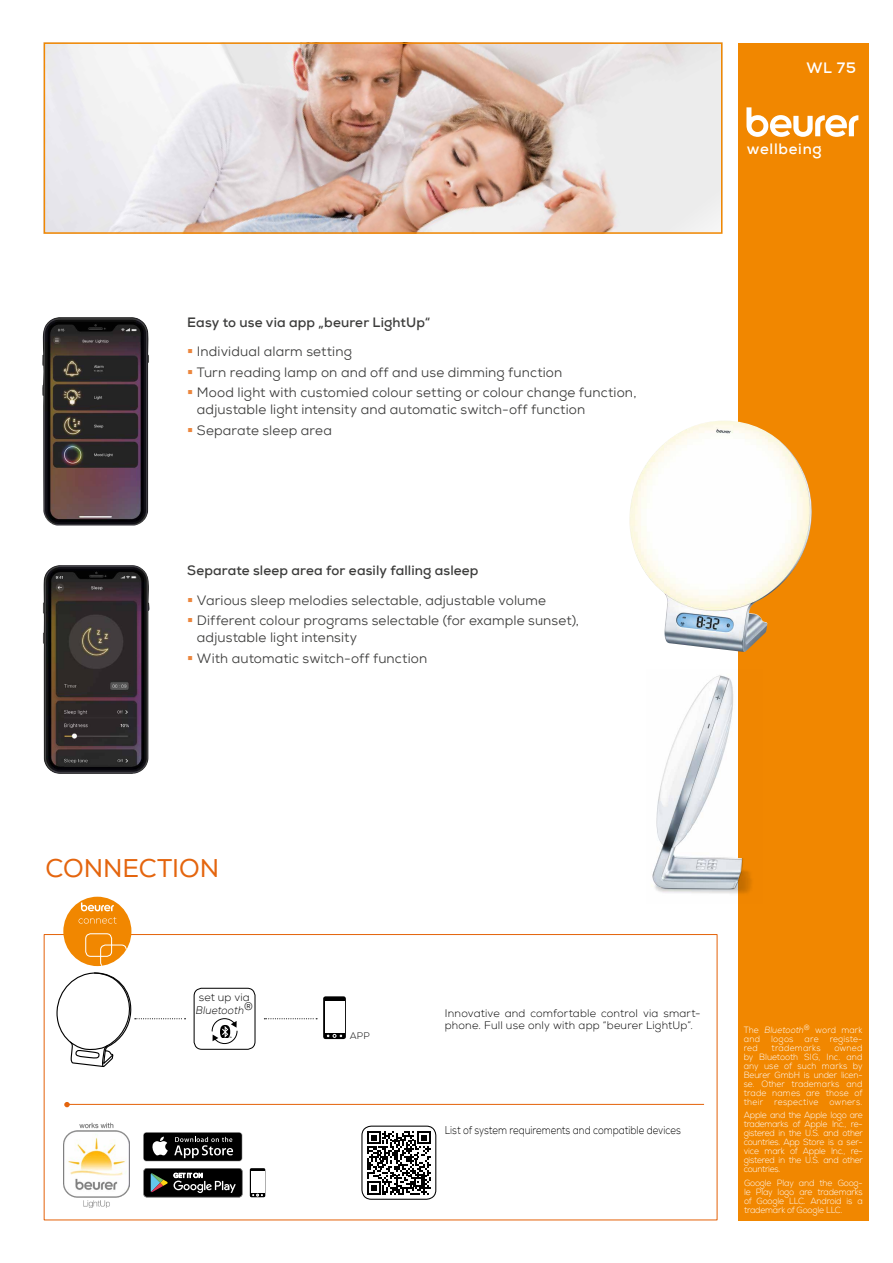
<style>
.page{position:relative;width:893px;height:1263px;background:#fff}
.page>*{position:absolute;margin:0;border:0;box-sizing:border-box;transform-origin:0 0}
.t1{font:25.5px "Nexa";color:#e4650e}
.t2{font:700 15px "Nexa";letter-spacing:.05em;color:#fff}
.t3{font:13.5px/16.5px "Nexa";letter-spacing:.01em;color:#3c3c3b}
.t4{font:700 13.5px "Nexa";letter-spacing:.01em;color:#3c3c3b}
.t5{font:300 11.25px "Nexa";color:#000;scale:.85 1}
.t6{font:300 10.95px/11.6px "Nexa";letter-spacing:.015em;color:#000}
.t7{font:300 9.45px "Nexa";color:#000}
.t8{font:300 9px/9px "Nexa";letter-spacing:-.015em;color:#fff;text-align:justify;scale:.94 1}
.t9{font:300 9px "Nexa";letter-spacing:.03em;color:#fff;scale:.94 1}
.s1{color:#eb863e}
.s2{font-style:italic}
</style>
<div class="page">
<div style="left:738px;top:43px;width:131px;height:1177px;background:#f18700"></div>
<svg style="left:746px;top:107px;width:112px;height:30px"></svg>
<img style="left:47px;top:45px;width:672px;height:186px">
<div style="left:44px;top:42px;width:678px;height:192px;border:2px solid #f18700"></div>
<img style="left:629px;top:421px;width:183px;height:231px">
<svg style="left:250px;top:1168px;width:15px;height:29px"></svg>
<div style="left:251px;top:1172px;width:13px;height:21px;background:#fff"></div>
<svg style="left:253px;top:1194px;width:9px;height:2px"></svg>
<hr style="left:67px;top:1104px;width:637px;height:1px;background:#e4650e">
<svg style="left:64px;top:1102px;width:6px;height:5px"></svg>
<svg style="left:264px;top:1018px;width:53px;height:1px"></svg>
<div style="left:63px;top:897px;width:68px;height:69px;background:#f18700;border-radius:50%"></div>
<div style="left:85px;top:933px;width:27px;height:24px;border:1px solid #fff;border-radius:5px"></div>
<svg style="left:81px;top:902px;width:33px;height:9px"></svg>
<svg style="left:79px;top:917px;width:38px;height:7px"></svg>
<svg style="left:323px;top:996px;width:23px;height:43px"></svg>
<div style="left:325px;top:1002px;width:19px;height:31px;background:#fff"></div>
<svg style="left:327px;top:1034px;width:15px;height:3px"></svg>
<div style="left:194px;top:988px;width:62px;height:62px;border:1px solid #000;border-radius:8px"></div>
<svg style="left:211px;top:1018px;width:27px;height:26px"></svg>
<svg style="left:143px;top:1168px;width:100px;height:29px;background:#2e302e"></svg>
<svg style="left:143px;top:1132px;width:100px;height:29px"></svg>
<div style="left:144px;top:1133px;width:98px;height:28px;background:#000;border-radius:3px"></div>
<svg style="left:152px;top:1136px;width:16px;height:19px"></svg>
<svg style="left:174px;top:1137px;width:59px;height:21px"></svg>
<svg style="left:56px;top:944px;width:130px;height:123px"></svg>
<img style="left:651px;top:675px;width:101px;height:219px">
<img style="left:652px;top:676px;width:90px;height:212px">
<img style="left:42px;top:317px;width:107px;height:208px">
<div style="left:361px;top:1125px;width:75px;height:75px;border:1px solid #000;border-radius:9px"></div>
<svg style="left:367px;top:1131px;width:64px;height:64px"></svg>
<img style="left:63px;top:1122px;width:67px;height:85px">
<img style="left:43px;top:565px;width:107px;height:209px">
<h3 class="t4" style="left:187px;top:313px;width:245px">Easy to use via app „beurer LightUp“</h3>
<h3 class="t3" style="left:187px;top:343px;width:166px"><span class="s1">▪</span> Individual alarm setting</h3>
<h3 class="t3" style="left:187px;top:364px;width:377px"><span class="s1">▪</span> Turn reading lamp on and off and use dimming function</h3>
<h3 class="t3" style="left:197px;top:385px;width:441px;text-indent:-10px"><span class="s1">▪</span> Mood light with customied colour setting or colour change function, adjustable light intensity and automatic switch-off function</h3>
<h3 class="t3" style="left:187px;top:422px;width:146px"><span class="s1">▪</span> Separate sleep area</h3>
<h3 class="t4" style="left:187px;top:562px;width:293px">Separate sleep area for easily falling asleep</h3>
<h3 class="t3" style="left:187px;top:592px;width:360px"><span class="s1">▪</span> Various sleep melodies selectable, adjustable volume</h3>
<h3 class="t3" style="left:197px;top:613px;width:384px;text-indent:-10px"><span class="s1">▪</span> Different colour programs selectable (for example sunset), adjustable light intensity</h3>
<h3 class="t3" style="left:187px;top:650px;width:242px"><span class="s1">▪</span> With automatic switch-off function</h3>
<h2 class="t2" style="left:806px;top:58px;width:51px">WL 75</h2>
<h2 class="t2" style="left:747px;top:139px;width:77px">wellbeing</h2>
<h1 class="t1" style="left:45px;top:853px;width:175px">CONNECTION</h1>
<p class="t6" style="left:196px;top:991px;width:59px;line-height:13px">set up via<br><span class="s2">Bluetooth</span>®</p>
<p class="t7" style="left:350px;top:1030px;width:21px">APP</p>
<p class="t6" style="left:445px;top:1008px;width:257px">Innovative and comfortable control via smart&shy;phone. Full use only with app “beurer LightUp”.</p>
<p class="t5" style="left:445px;top:1123px;width:279px">List of system requirements and compatible devices</p>
<p class="t8" style="left:744px;top:1025px;width:128px">The <span class="s2">Bluetooth</span><sup>®</sup> word mark and logos are registe&shy;red</p>
<p class="t8" style="left:744px;top:1043px;width:128px;text-indent:91px">owned by Bluetooth SIG, Inc. and any use of such marks by Beurer GmbH is under licen&shy;se. Other trademarks and trade names are those of their respective owners.</p>
<p class="t9" style="left:771px;top:1042px;width:54px">trademarks</p>
<p class="t8" style="left:744px;top:1110px;width:128px">Apple and the Apple logo are trademarks of Apple Inc., re&shy;gistered in the U.S. and other countries. App Store is a ser&shy;vice mark of Apple Inc., re&shy;gistered in the U.S. and other countries.</p>
<p class="t8" style="left:744px;top:1178px;width:128px">Google Play and the Goog&shy;le Play logo are trademarks of Google LLC. Android is a trademark of Google LLC.</p>
</div>
